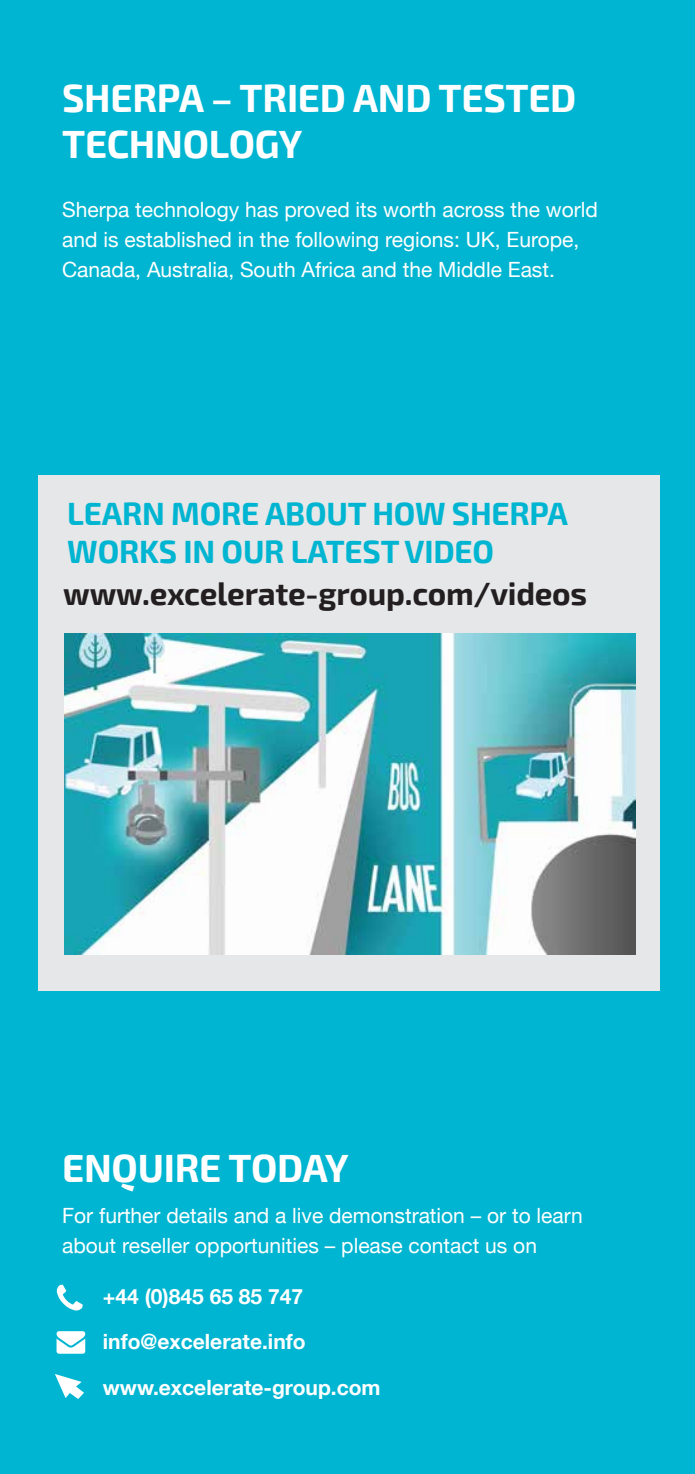
<style>
.page{position:relative;width:695px;height:1474px;background:#fff}
.page>*{position:absolute;margin:0;border:0;box-sizing:border-box;transform-origin:0 0}
.t1{font:700 38.5px/46.2px "Exo 2";letter-spacing:-.005em;color:#fff}
.t2{font:700 31.5px/37.8px "Exo 2";letter-spacing:-.005em;color:#00b5d1}
.t3{font:700 31.5px "Exo 2";letter-spacing:-.005em;color:#231f20}
.t4{font:21px/29.8px "Helvetica Neue";color:#fff}
.t5{font:700 21px/45.5px "Helvetica Neue";color:#fff}
</style>
<div class="page">
<div style="left:0;top:0;width:694px;height:1473px;background:#00b5d1"></div>
<svg style="left:57px;top:1284px;width:26px;height:26px"></svg>
<svg style="left:57px;top:1331px;width:28px;height:22px"></svg>
<svg style="left:55px;top:1374px;width:29px;height:24px"></svg>
<div style="left:38px;top:475px;width:621px;height:515px;background:#e6e7e8"></div>
<img style="left:64px;top:633px;width:572px;height:321px">
<h1 class="t1" style="left:62px;top:76px;width:515px">SHERPA – TRIED AND TESTED<br>TECHNOLOGY</h1>
<p class="t4" style="left:62px;top:196px;width:537px">Sherpa technology has proved its worth across the world and is established in the following regions: UK, Europe,<br>Canada, Australia, South Africa and the Middle East.</p>
<h2 class="t2" style="left:67px;top:496px;width:502px">LEARN MORE ABOUT HOW SHERPA<br>WORKS IN OUR LATEST VIDEO</h2>
<h2 class="t3" style="left:63px;top:575px;width:525px">www.excelerate-group.com/videos</h2>
<h1 class="t1" style="left:62px;top:1146px;width:288px">ENQUIRE TODAY</h1>
<p class="t4" style="left:62px;top:1202px;width:522px">For further details and a live demonstration – or to learn about reseller opportunities – please contact us on</p>
<p class="t5" style="left:103px;top:1273px;width:279px">+44 (0)845 65 85 747 info@excelerate.info www.excelerate-group.com</p>
</div>
